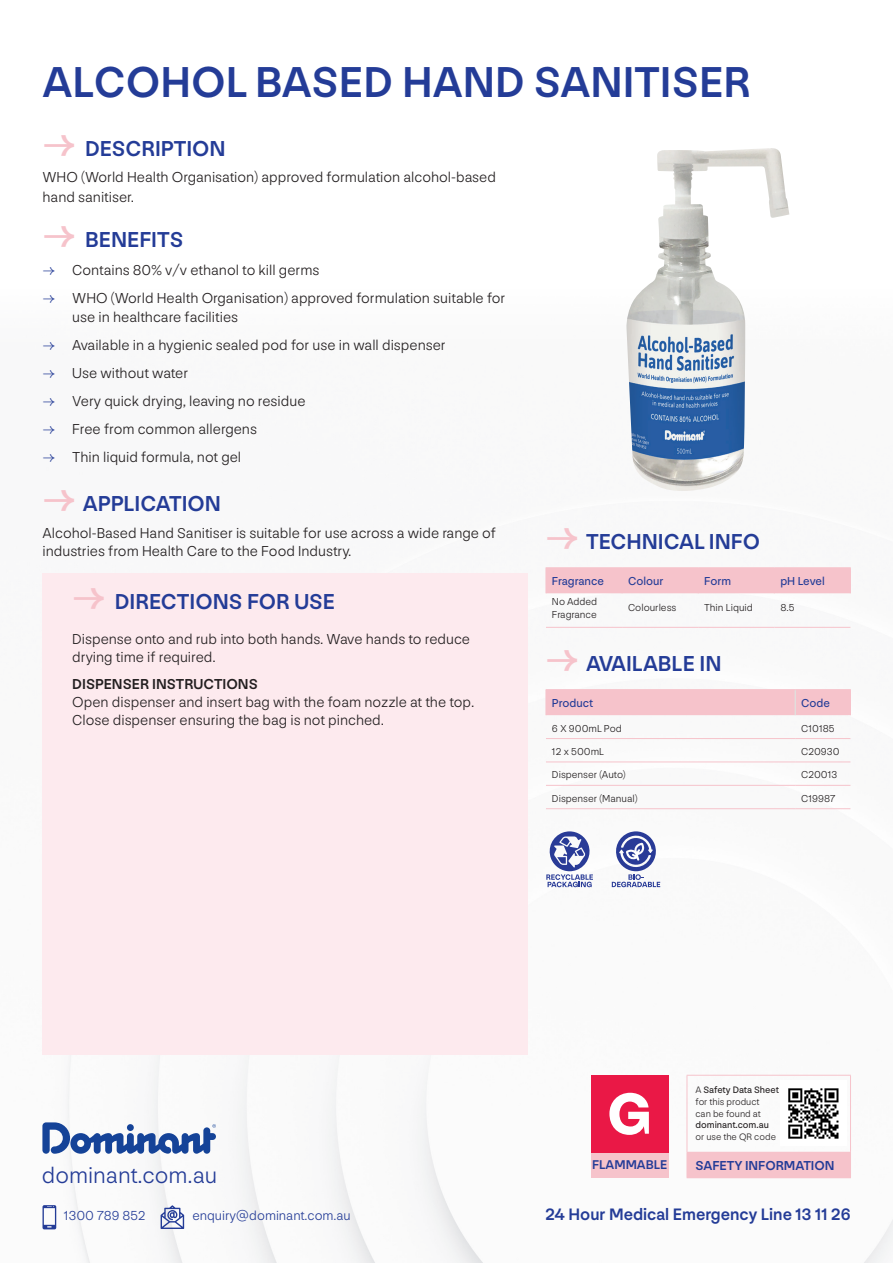
<style>
.page{position:relative;width:893px;height:1263px;background:#fff}
.page>*{position:absolute;margin:0;border:0;box-sizing:border-box;transform-origin:0 0}
.t1{font:900 59.85px "NN Nouvelle Grotesk";color:#fff}
.t2{font:500 45px "NN Nouvelle Grotesk";color:#243c97}
.t3{font:300 23.55px "NN Nouvelle Grotesk";color:#243c97}
.t4{font:500 22.5px "NN Nouvelle Grotesk";color:#243c97}
.t5{font:500 17.25px "NN Nouvelle Grotesk";color:#243c97}
.t6{font:300 15px/18px "NN Nouvelle Grotesk";color:#231f20}
.t7{font:500 15px "NN Nouvelle Grotesk";color:#231f20}
.t8{font:300 13.65px "NN Nouvelle Grotesk";color:#243c97}
.t9{font:500 13.5px "NN Nouvelle Grotesk";color:#243c97}
.t10{font:500 13.2px "NN Nouvelle Grotesk";color:#243c97}
.t11{font:12px "NN Nouvelle Grotesk";color:#243c97}
.t12{font:300 10.5px/12.6px "NN Nouvelle Grotesk";color:#231f20}
.t13{font:300 9.75px/11.7px "NN Nouvelle Grotesk";color:#231f20}
.s1{font-weight:700;font-size:37.5px;color:#f6c3cb}
.s2{color:#243c97}
.s3{font-weight:400}
</style>
<div class="page">
<img style="left:42px;top:567px;width:851px;height:696px">
<div style="left:43px;top:573px;width:484px;height:482px;background:#fdeaee"></div>
<div style="left:687px;top:1152px;width:163px;height:26px;background:#f6c3cb"></div>
<hr style="left:687px;top:1075px;width:164px;height:1px;background:#f6c3cb">
<hr style="left:687px;top:1075px;width:1px;height:77px;background:#f6c3cb">
<hr style="left:850px;top:1075px;width:1px;height:77px;background:#f6c3cb">
<svg style="left:850px;top:1152px;width:1px;height:25px"></svg>
<hr style="left:687px;top:1177px;width:164px;height:1px;background:#f6c3cb">
<img style="left:780px;top:1080px;width:66px;height:65px">
<hr style="left:546px;top:567px;width:76px;height:1px;background:#f6c3cb">
<hr style="left:622px;top:567px;width:76px;height:1px;background:#f6c3cb">
<hr style="left:698px;top:567px;width:76px;height:1px;background:#f6c3cb">
<hr style="left:774px;top:567px;width:77px;height:1px;background:#f6c3cb">
<div style="left:546px;top:568px;width:305px;height:25px;background:#f6c3cb"></div>
<hr style="left:546px;top:627px;width:76px;height:1px;background:#f6c3cb">
<hr style="left:622px;top:627px;width:76px;height:1px;background:#f6c3cb">
<hr style="left:698px;top:627px;width:76px;height:1px;background:#f6c3cb">
<hr style="left:774px;top:627px;width:76px;height:1px;background:#f6c3cb">
<hr style="left:546px;top:738px;width:249px;height:1px;background:#f6c3cb">
<hr style="left:795px;top:738px;width:55px;height:1px;background:#f6c3cb">
<hr style="left:546px;top:762px;width:249px;height:1px;background:#f6c3cb">
<hr style="left:795px;top:762px;width:55px;height:1px;background:#f6c3cb">
<hr style="left:546px;top:785px;width:249px;height:1px;background:#f6c3cb">
<hr style="left:795px;top:785px;width:55px;height:1px;background:#f6c3cb">
<hr style="left:546px;top:808px;width:249px;height:1px;background:#f6c3cb">
<hr style="left:795px;top:808px;width:55px;height:1px;background:#f6c3cb">
<hr style="left:546px;top:689px;width:249px;height:1px;background:#f6c3cb">
<hr style="left:795px;top:689px;width:56px;height:1px;background:#f6c3cb">
<div style="left:546px;top:690px;width:305px;height:25px;background:#f6c3cb"></div>
<svg style="left:42px;top:1122px;width:174px;height:32px"></svg>
<svg style="left:546px;top:831px;width:47px;height:56px"></svg>
<svg style="left:612px;top:831px;width:48px;height:56px"></svg>
<div style="left:591px;top:1101px;width:77px;height:77px;background:#f6c3cb"></div>
<div style="left:591px;top:1075px;width:77px;height:77px;background:#ea1846"></div>
<svg style="left:43px;top:1205px;width:13px;height:24px"></svg>
<svg style="left:161px;top:1205px;width:23px;height:24px"></svg>
<img style="left:626px;top:148px;width:163px;height:343px">
<p class="t2" style="left:43px;top:55px;width:710px">ALCOHOL BASED HAND SANITISER</p>
<p class="t4" style="left:43px;top:135px;width:185px"><span class="s1">→</span> DESCRIPTION</p>
<p class="t6" style="left:43px;top:168px;width:455px;line-height:19.5px">WHO (World Health Organisation) approved formulation alcohol-based hand sanitiser.</p>
<p class="t4" style="left:43px;top:226px;width:142px"><span class="s1">→</span> BENEFITS</p>
<p class="t6" style="left:43px;top:261px;width:278px"><span class="s2">→</span> Contains 80% v/v ethanol to kill germs</p>
<p class="t6" style="left:72px;top:288px;width:435px;line-height:19.5px;text-indent:-30px"><span class="s2">→</span> WHO (World Health Organisation) approved formulation suitable for use in healthcare facilities</p>
<p class="t6" style="left:43px;top:336px;width:405px"><span class="s2">→</span> Available in a hygienic sealed pod for use in wall dispenser</p>
<p class="t6" style="left:43px;top:364px;width:147px"><span class="s2">→</span> Use without water</p>
<p class="t6" style="left:43px;top:392px;width:264px"><span class="s2">→</span> Very quick drying, leaving no residue</p>
<p class="t6" style="left:43px;top:420px;width:216px"><span class="s2">→</span> Free from common allergens</p>
<p class="t6" style="left:43px;top:448px;width:200px"><span class="s2">→</span> Thin liquid formula, not gel</p>
<p class="t4" style="left:43px;top:491px;width:180px"><span class="s1">→</span> APPLICATION</p>
<p class="t6" style="left:43px;top:524px;width:455px">Alcohol-Based Hand Sanitiser is suitable for use across a wide range of industries from Health Care to the Food Industry.</p>
<p class="t4" style="left:72px;top:589px;width:264px"><span class="s1">→</span> DIRECTIONS FOR USE</p>
<p class="t6" style="left:72px;top:630px;width:399px">Dispense onto and rub into both hands. Wave hands to reduce drying time if required.</p>
<p class="t7" style="left:72px;top:675px;width:187px">DISPENSER INSTRUCTIONS</p>
<p class="t6" style="left:72px;top:693px;width:404px">Open dispenser and insert bag with the foam nozzle at the top.<br>Close dispenser ensuring the bag is not pinched.</p>
<p class="t4" style="left:546px;top:528px;width:216px"><span class="s1">→</span> TECHNICAL INFO</p>
<p class="t11" style="left:552px;top:574px;width:53px">Fragrance</p>
<p class="t11" style="left:628px;top:574px;width:37px">Colour</p>
<p class="t11" style="left:704px;top:574px;width:28px">Form</p>
<p class="t11" style="left:780px;top:574px;width:46px">pH Level</p>
<p class="t12" style="left:552px;top:595px;width:47px">No Added<br>Fragrance</p>
<p class="t12" style="left:628px;top:601px;width:50px">Colourless</p>
<p class="t12" style="left:704px;top:601px;width:50px">Thin Liquid</p>
<p class="t12" style="left:780px;top:601px;width:16px">8.5</p>
<p class="t4" style="left:546px;top:650px;width:177px"><span class="s1">→</span> AVAILABLE IN</p>
<p class="t11" style="left:552px;top:696px;width:43px">Product</p>
<p class="t11" style="left:801px;top:696px;width:30px">Code</p>
<p class="t12" style="left:552px;top:722px;width:71px">6 X 900mL Pod</p>
<p class="t12" style="left:801px;top:722px;width:35px">C10185</p>
<p class="t12" style="left:552px;top:745px;width:54px">12 x 500mL</p>
<p class="t12" style="left:801px;top:745px;width:40px">C20930</p>
<p class="t12" style="left:552px;top:768px;width:75px">Dispenser (Auto)</p>
<p class="t12" style="left:801px;top:768px;width:38px">C20013</p>
<p class="t12" style="left:552px;top:792px;width:87px">Dispenser (Manual)</p>
<p class="t12" style="left:801px;top:792px;width:36px">C19987</p>
<p class="t3" style="left:42px;top:1162px;width:177px">dominant.com.au</p>
<p class="t1" style="left:607px;top:1077px;width:46px">G</p>
<p class="t10" style="left:592px;top:1157px;width:77px">FLAMMABLE</p>
<p class="t13" style="left:695px;top:1084px;width:85px">A <span class="s3">Safety Data Sheet </span>for this product<br>can be found at <span class="s3">dominant.com.au </span>or use the QR code</p>
<p class="t9" style="left:695px;top:1157px;width:141px">SAFETY INFORMATION</p>
<p class="t8" style="left:64px;top:1208px;width:83px">1300 789 852</p>
<p class="t8" style="left:192px;top:1208px;width:160px">enquiry@dominant.com.au</p>
<p class="t5" style="left:545px;top:1204px;width:306px">24 Hour Medical Emergency Line 13 11 26</p>
</div>
